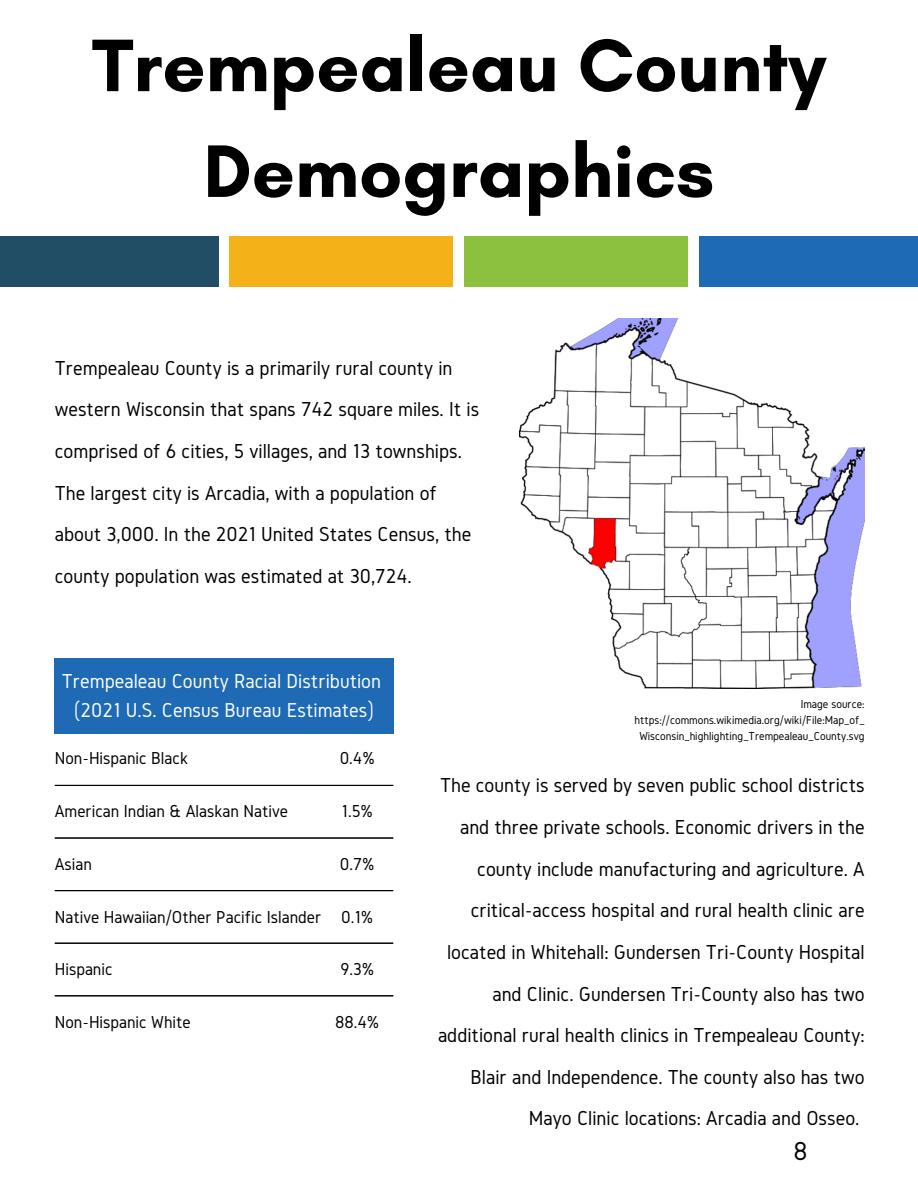
<style>
.page{position:relative;width:918px;height:1188px;background:#fff}
.page>*{position:absolute;margin:0;border:0;box-sizing:border-box;transform-origin:0 0}
.t1{font:700 75.75px "Glacial Indifference";color:#000}
.t2{font:27px "Gidole";color:#000}
.t3{font:21px/41.7px "Gidole";color:#000}
.t4{font:21px/29.2px "Gidole";color:#fff;text-align:center}
.t5{font:18px "Gidole";color:#000}
.t6{font:12px/16px "Gidole";color:#000;text-align:right}
</style>
<div class="page">
<div style="left:0;top:237px;width:219px;height:50px;background:#214e65"></div>
<div style="left:230px;top:237px;width:223px;height:50px;background:#f5b218"></div>
<div style="left:464px;top:237px;width:224px;height:50px;background:#8bc13e"></div>
<div style="left:699px;top:237px;width:219px;height:50px;background:#1e6ab4"></div>
<hr style="left:55px;top:785px;width:338px;height:1px;background:#000">
<hr style="left:55px;top:837px;width:338px;height:2px;background:#000">
<hr style="left:55px;top:890px;width:338px;height:1px;background:#000">
<hr style="left:55px;top:943px;width:338px;height:1px;background:#000">
<hr style="left:55px;top:995px;width:338px;height:1px;background:#000">
<div style="left:55px;top:658px;width:338px;height:75px;background:#1e6ab4"></div>
<img style="left:519px;top:318px;width:346px;height:370px">
<p class="t1" style="left:92px;top:19px;width:736px">Trempealeau County</p>
<h1 class="t1" style="left:204px;top:125px;width:512px">Demographics</h1>
<p class="t3" style="left:55px;top:347px;width:426px">Trempealeau County is a primarily rural county in western Wisconsin that spans 742 square miles. It is comprised of 6 cities, 5 villages, and 13 townships.<br>The largest city is Arcadia, with a population of about 3,000. In the 2021 United States Census, the county population was estimated at 30,724.</p>
<p class="t4" style="left:62px;top:666px;width:321px">Trempealeau County Racial Distribution (2021 U.S. Census Bureau Estimates)</p>
<p class="t5" style="left:55px;top:748px;width:135px">Non-Hispanic Black</p>
<p class="t5" style="left:340px;top:748px;width:37px">0.4%</p>
<p class="t6" style="left:635px;top:695px;width:232px">Image source: https://commons.wikimedia.org/wiki/File:Map_of_<br>Wisconsin_highlighting_Trempealeau_County.svg</p>
<p class="t5" style="left:55px;top:802px;width:235px">American Indian &amp; Alaskan Native</p>
<p class="t5" style="left:342px;top:802px;width:33px">1.5%</p>
<p class="t3" style="left:440px;top:764px;width:426px">The county is served by seven public school districts</p>
<p class="t3" style="left:460px;top:806px;width:406px">and three private schools. Economic drivers in the</p>
<p class="t5" style="left:55px;top:854px;width:39px">Asian</p>
<p class="t5" style="left:340px;top:854px;width:36px">0.7%</p>
<p class="t3" style="left:471px;top:848px;width:396px;text-align:center">county include manufacturing and agriculture. A critical-access hospital and rural health clinic are</p>
<p class="t5" style="left:55px;top:907px;width:320px">Native Hawaiian/Other Pacific Islander 0.1%</p>
<p class="t5" style="left:55px;top:959px;width:59px">Hispanic</p>
<p class="t5" style="left:340px;top:959px;width:35px">9.3%</p>
<p class="t5" style="left:55px;top:1012px;width:137px">Non-Hispanic White</p>
<p class="t5" style="left:335px;top:1012px;width:46px">88.4%</p>
<p class="t3" style="left:447px;top:931px;width:419px">located in Whitehall: Gundersen Tri-County Hospital</p>
<p class="t3" style="left:492px;top:972px;width:374px">and Clinic. Gundersen Tri-County also has two</p>
<p class="t3" style="left:438px;top:1014px;width:428px;text-align:right">additional rural health clinics in Trempealeau County:<br>Blair and Independence. The county also has two<br>Mayo Clinic locations: Arcadia and Osseo.</p>
<p class="t2" style="left:794px;top:1137px;width:16px">8</p>
</div>
